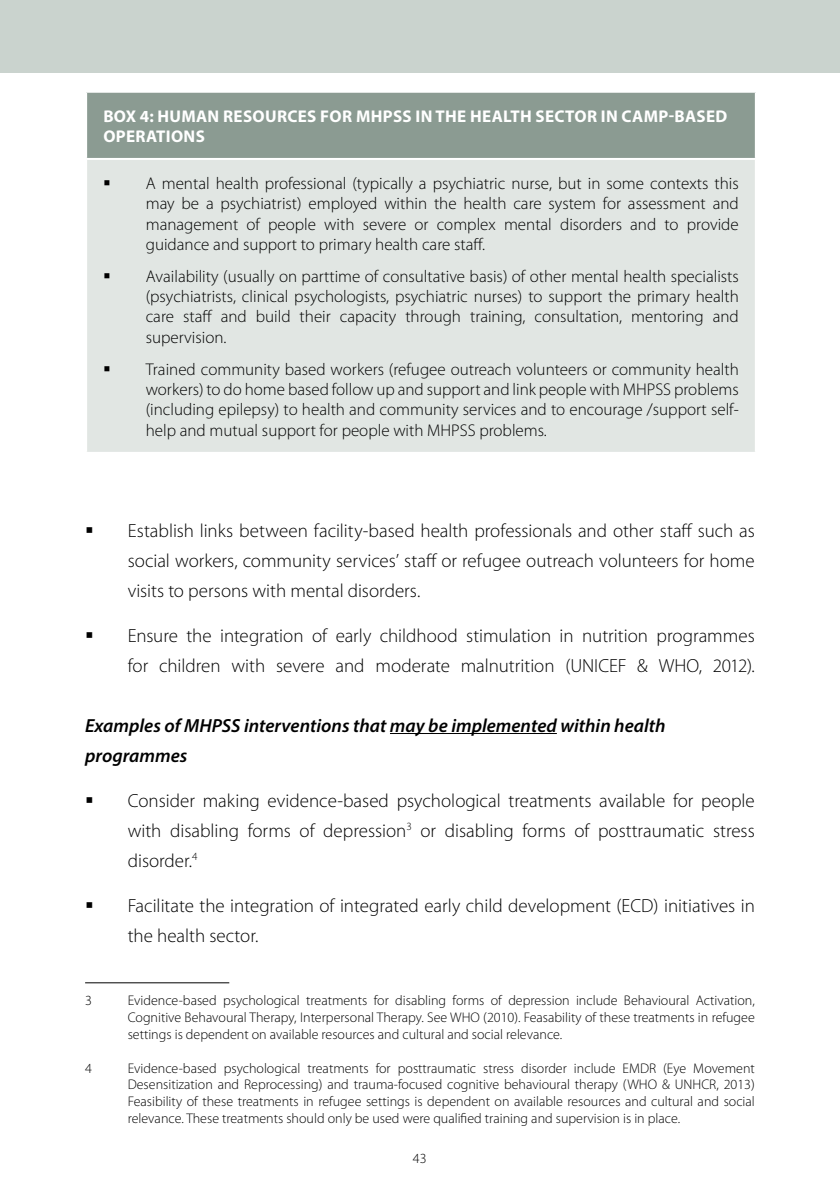
<style>
.page{position:relative;width:840px;height:1191px;background:#fff}
.page>*{position:absolute;margin:0;border:0;box-sizing:border-box;transform-origin:0 0}
.t1{font:300 19px/30px "Myriad Pro";color:#000;text-align:justify}
.t2{font:italic 600 19px/30px "Myriad Pro";color:#000}
.t3{font:300 17px/20.4px "Myriad Pro";color:#000;text-align:justify}
.t4{font:700 17px "Myriad Pro";letter-spacing:.02em;color:#fff}
.t5{font:300 14px/16.8px "Myriad Pro";color:#000;text-align:justify}
</style>
<div class="page">
<div style="left:0;top:0;width:839px;height:72px;background:#cad3ce"></div>
<hr style="left:390px;top:733px;width:166px;height:1px;background:#000">
<div style="left:86px;top:92px;width:669px;height:67px;background:#8b9b92"></div>
<div style="left:86px;top:159px;width:669px;height:294px;background:#e1e6e3"></div>
<hr style="left:85px;top:91px;width:671px;height:2px;background:#fff">
<hr style="left:85px;top:93px;width:2px;height:65px;background:#fff">
<hr style="left:754px;top:93px;width:2px;height:65px;background:#fff">
<hr style="left:85px;top:158px;width:671px;height:2px;background:#fff">
<hr style="left:85px;top:160px;width:2px;height:292px;background:#fff">
<hr style="left:754px;top:160px;width:2px;height:292px;background:#fff">
<hr style="left:85px;top:452px;width:671px;height:2px;background:#fff">
<hr style="left:85px;top:982px;width:144px;height:1px;background:#000">
<p class="t4" style="left:103px;top:105px;width:80px">BOX 4: HUMAN</p>
<p class="t4" style="left:223px;top:105px;width:12px">RESOURCES</p>
<p class="t4" style="left:320px;top:105px;width:12px">FOR</p>
<p class="t4" style="left:356px;top:105px;width:91px">MHPSS IN THE</p>
<p class="t4" style="left:470px;top:105px;width:11px">HEALTH</p>
<p class="t4" style="left:535px;top:105px;width:12px">SECTOR</p>
<p class="t4" style="left:600px;top:105px;width:34px">IN CAMP</p>
<p class="t4" style="left:668px;top:105px;width:18px">-BASED</p>
<p class="t4" style="left:103px;top:125px;width:12px">OPERATIONS</p>
<p class="t3" style="left:146px;top:173px;width:594px">A mental health professional (typically a psychiatric nurse, but in some contexts this may be a psychiatrist) employed within the health care system for assessment and management of people with severe or complex mental disorders and to provide guidance and support to primary health care staff.</p>
<p class="t3" style="left:146px;top:266px;width:594px">Availability (usually on parttime of consultative basis) of other mental health specialists (psychiatrists, clinical psychologists, psychiatric nurses) to support the primary health care staff and build their capacity through training, consultation, mentoring and supervision.</p>
<p class="t3" style="left:146px;top:358px;width:594px">Trained community based workers (refugee outreach volunteers or community health workers) to do home based follow up and support and link people with MHPSS problems (including epilepsy) to health and community services and to encourage /support self&shy;help and mutual support for people with MHPSS problems.</p>
<p class="t1" style="left:128px;top:515px;width:628px">Establish links between facility-based health professionals and other staff such as social workers, community services’ staff or refugee outreach volunteers for home visits to persons with mental disorders.</p>
<p class="t1" style="left:128px;top:620px;width:628px">Ensure the integration of early childhood stimulation in nutrition programmes for children with severe and moderate malnutrition (UNICEF &amp; WHO, 2012).</p>
<p class="t2" style="left:85px;top:709px;width:581px">Examples of MHPSS interventions that may be implemented within health programmes</p>
<p class="t1" style="left:128px;top:785px;width:628px">Consider making evidence-based psychological treatments available for people with disabling forms of depression<sup>3</sup> or disabling forms of posttraumatic stress disorder.<sup>4</sup></p>
<p class="t1" style="left:128px;top:890px;width:628px">Facilitate the integration of integrated early child development (ECD) initiatives in the health sector.</p>
<p class="t5" style="left:85px;top:992px;width:8px">3</p>
<p class="t5" style="left:128px;top:992px;width:628px">Evidence-based psychological treatments for disabling forms of depression include Behavioural Activation, Cognitive Behavoural Therapy, Interpersonal Therapy. See WHO (2010). Feasability of these treatments in refugee settings is dependent on available resources and cultural and social relevance.</p>
<p class="t5" style="left:85px;top:1059px;width:8px">4</p>
<p class="t5" style="left:128px;top:1059px;width:628px">Evidence-based psychological treatments for posttraumatic stress disorder include EMDR (Eye Movement Desensitization and Reprocessing) and trauma-focused cognitive behavioural therapy (WHO &amp; UNHCR, 2013)<br>Feasibility of these treatments in refugee settings is dependent on available resources and cultural and social relevance. These treatments should only be used were qualified training and supervision is in place.</p>
<p class="t5" style="left:412px;top:1149px;width:15px">43</p>
</div>
